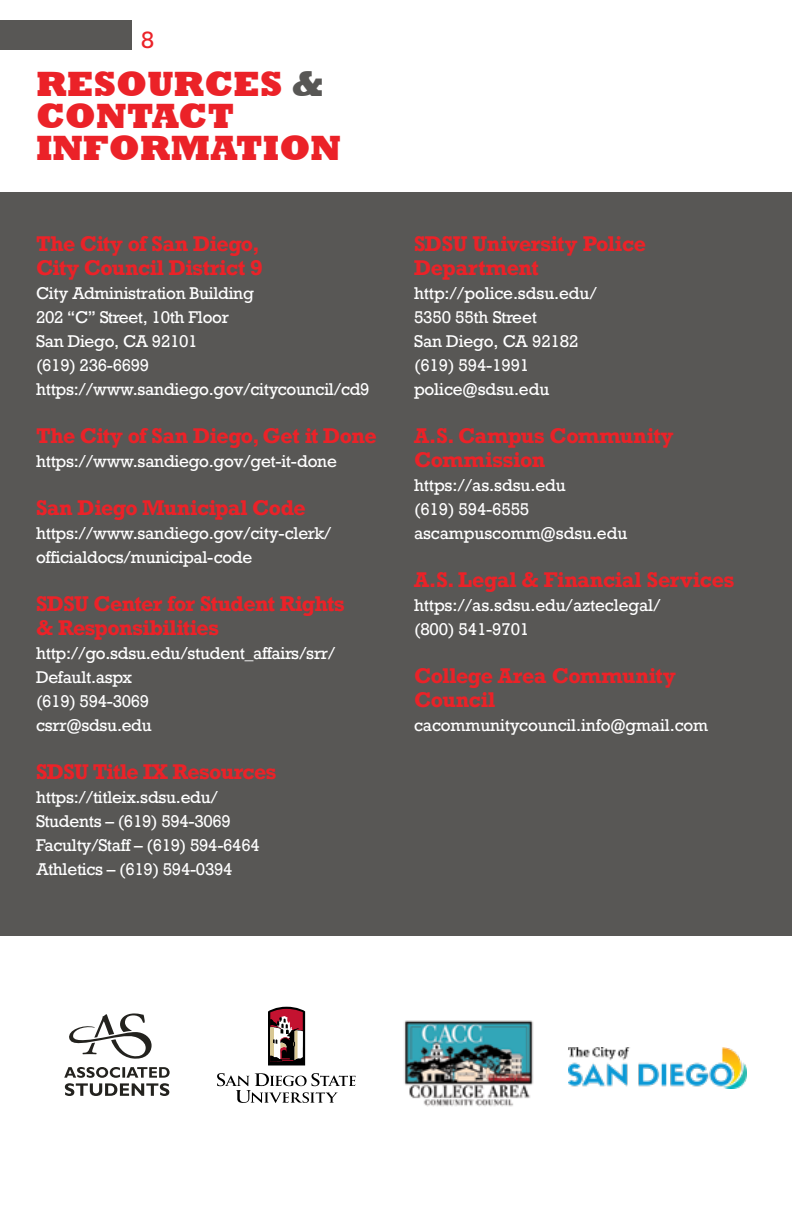
<style>
.page{position:relative;width:792px;height:1224px;background:#fff}
.page>*{position:absolute;margin:0;border:0;box-sizing:border-box;transform-origin:0 0}
.t1{font:800 36px/32px "Rockwell";color:#eb2228}
.t2{font:24px "Rockwell Std";color:#eb2228}
.t3{font:700 20px/24px "Rockwell";letter-spacing:-.02em;color:#eb2228}
.t4{font:16px/24px "Rockwell";letter-spacing:-.02em;color:#fff}
.s1{color:#585755}
</style>
<div class="page">
<div style="left:0;top:20px;width:132px;height:29px;background:#585755"></div>
<div style="left:0;top:193px;width:792px;height:743px;background:#585755"></div>
<img style="left:404px;top:1020px;width:130px;height:87px">
<svg style="left:64px;top:1067px;width:106px;height:29px"></svg>
<svg style="left:69px;top:1013px;width:83px;height:46px"></svg>
<img style="left:568px;top:1047px;width:178px;height:42px">
<svg style="left:217px;top:1073px;width:139px;height:30px"></svg>
<svg style="left:268px;top:1006px;width:38px;height:60px"></svg>
<h2 class="t2" style="left:141px;top:26px;width:15px">8</h2>
<h1 class="t1" style="left:36px;top:69px;width:307px">RESOURCES <span class="s1">&amp;<br></span>CONTACT<br>INFORMATION</h1>
<p class="t3" style="left:36px;top:232px;width:228px">The City of San Diego,<br>City Council District 9</p>
<p class="t4" style="left:36px;top:282px;width:335px">City Administration Building<br>202 “C” Street, 10th Floor<br>San Diego, CA 92101<br>(619) 236-6699 https://www.sandiego.gov/citycouncil/cd9</p>
<p class="t3" style="left:36px;top:424px;width:342px">The City of San Diego, Get it Done</p>
<p class="t4" style="left:36px;top:450px;width:302px">https://www.sandiego.gov/get-it-done</p>
<p class="t3" style="left:36px;top:496px;width:271px">San Diego Municipal Code</p>
<p class="t4" style="left:36px;top:522px;width:297px">https://www.sandiego.gov/city-clerk/ officialdocs/municipal-code</p>
<p class="t3" style="left:36px;top:592px;width:310px">SDSU Center for Student Rights &amp; Responsibilities</p>
<p class="t4" style="left:36px;top:642px;width:301px">http://go.sdsu.edu/student_affairs/srr/<br>Default.aspx<br>(619) 594-3069<br>csrr@sdsu.edu</p>
<p class="t3" style="left:36px;top:760px;width:242px">SDSU Title IX Resources</p>
<p class="t4" style="left:36px;top:786px;width:225px">https://titleix.sdsu.edu/<br>Students – (619) 594-3069<br>Faculty/Staff – (619) 594-6464<br>Athletics – (619) 594-0394</p>
<p class="t3" style="left:414px;top:232px;width:234px">SDSU University Police<br>Department</p>
<p class="t4" style="left:414px;top:282px;width:185px">http://police.sdsu.edu/<br>5350 55th Street<br>San Diego, CA 92182 (619) 594-1991 police@sdsu.edu</p>
<p class="t3" style="left:414px;top:424px;width:261px">A.S. Campus Community<br>Commission</p>
<p class="t4" style="left:414px;top:474px;width:215px">https://as.sdsu.edu<br>(619) 594-6555 ascampuscomm@sdsu.edu</p>
<p class="t3" style="left:414px;top:568px;width:322px">A.S. Legal &amp; Financial Services</p>
<p class="t4" style="left:414px;top:594px;width:248px">https://as.sdsu.edu/azteclegal/ (800) 541-9701</p>
<p class="t3" style="left:414px;top:664px;width:263px">College Area Community<br>Council</p>
<p class="t4" style="left:414px;top:714px;width:296px">cacommunitycouncil.info@gmail.com</p>
</div>
